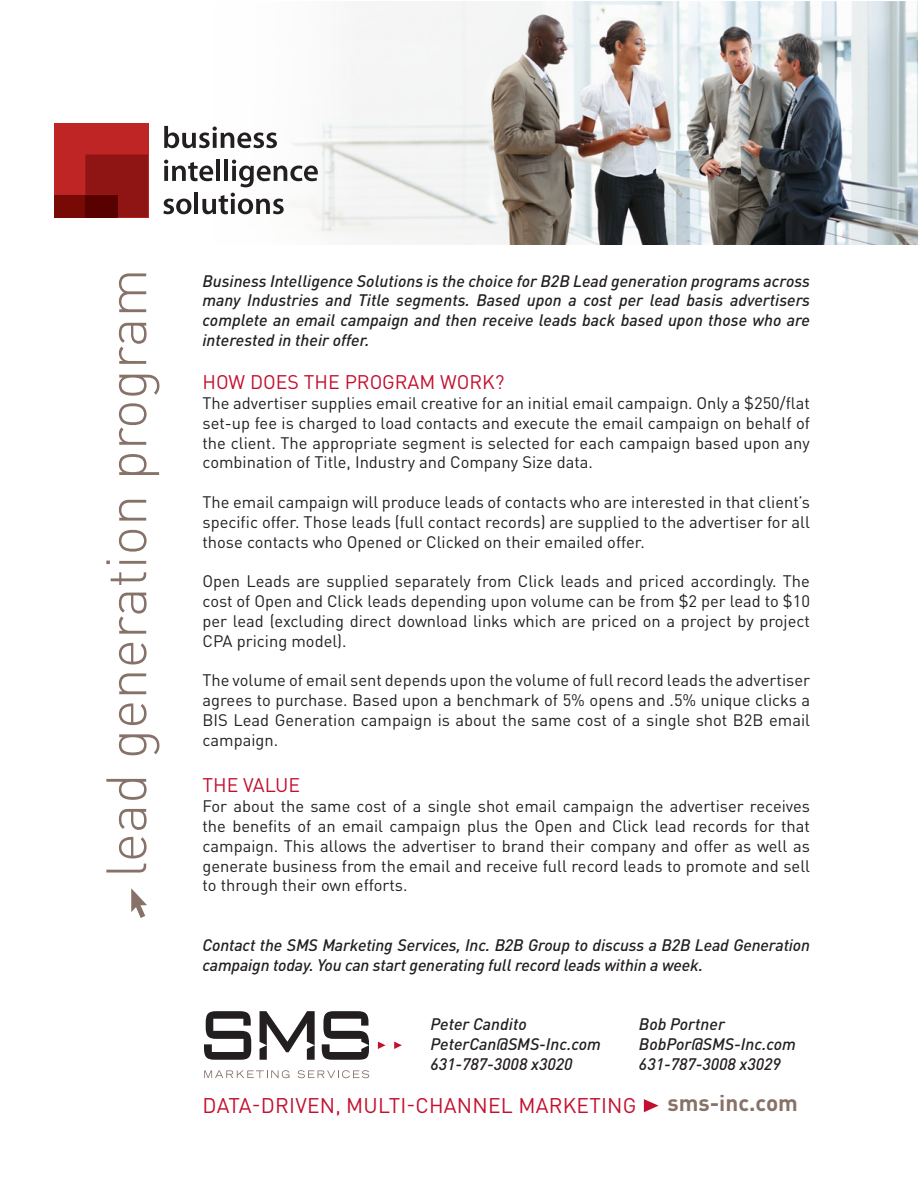
<style>
.page{position:relative;width:918px;height:1188px;background:#fff}
.page>*{position:absolute;margin:0;border:0;box-sizing:border-box;transform-origin:0 0}
.t1{font:300 55.95px "DINOT";color:#877269}
.t2{font:700 22.5px "DINOT";color:#877269}
.t3{font:21px "DINOT";letter-spacing:.01em;color:#c3102f}
.t4{font:19.5px "DINOT";color:#c3102f}
.t5{font:16.5px/19.8px "DINOT";color:#231f20;text-align:justify}
.t6{font:italic 500 16.5px/19.8px "DINOT";letter-spacing:-.01em;color:#231f20;text-align:justify}
</style>
<div class="page">
<img style="left:357px;top:2px;width:561px;height:243px">
<svg style="left:131px;top:888px;width:16px;height:30px"></svg>
<div style="left:3px;top:72px;width:360px;height:196px;background:#fff"></div>
<svg style="left:54px;top:123px;width:94px;height:94px;background:#a91e1d"></svg>
<div style="left:54px;top:195px;width:31px;height:22px;background:#780a06"></div>
<div style="left:85px;top:195px;width:33px;height:22px;background:#580100"></div>
<svg style="left:164px;top:126px;width:113px;height:22px"></svg>
<svg style="left:164px;top:160px;width:49px;height:21px"></svg>
<hr style="left:216px;top:159px;width:4px;height:22px;background:#231f20">
<hr style="left:224px;top:159px;width:4px;height:22px;background:#231f20">
<svg style="left:232px;top:160px;width:86px;height:27px"></svg>
<svg style="left:163px;top:199px;width:28px;height:15px"></svg>
<hr style="left:195px;top:192px;width:3px;height:22px;background:#231f20">
<svg style="left:202px;top:193px;width:82px;height:21px"></svg>
<svg style="left:204px;top:1011px;width:47px;height:49px"></svg>
<svg style="left:260px;top:1011px;width:55px;height:49px"></svg>
<svg style="left:322px;top:1011px;width:47px;height:49px"></svg>
<svg style="left:204px;top:1070px;width:85px;height:8px"></svg>
<svg style="left:298px;top:1070px;width:71px;height:8px"></svg>
<svg style="left:378px;top:1042px;width:8px;height:7px"></svg>
<svg style="left:394px;top:1042px;width:8px;height:7px"></svg>
<svg style="left:644px;top:1099px;width:15px;height:13px"></svg>
<p class="t1" style="left:92px;top:878px;width:611px;rotate:-90deg">lead generation program</p>
<p class="t6" style="left:202px;top:270px;width:609px">Business Intelligence Solutions is the choice for B2B Lead generation programs across many Industries and Title segments. Based upon a cost per lead basis advertisers complete an email campaign and then receive leads back based upon those who are interested in their offer.</p>
<p class="t4" style="left:202px;top:370px;width:304px">HOW DOES THE PROGRAM WORK?</p>
<p class="t5" style="left:202px;top:393px;width:609px">The advertiser supplies email creative for an initial email campaign. Only a $250/flat set-up fee is charged to load contacts and execute the email campaign on behalf of the client. The appropriate segment is selected for each campaign based upon any combination of Title, Industry and Company Size data.</p>
<p class="t5" style="left:202px;top:492px;width:609px">The email campaign will produce leads of contacts who are interested in that client’s specific offer. Those leads (full contact records) are supplied to the advertiser for all those contacts who Opened or Clicked on their emailed offer.</p>
<p class="t5" style="left:202px;top:571px;width:609px">Open Leads are supplied separately from Click leads and priced accordingly. The cost of Open and Click leads depending upon volume can be from $2 per lead to $10 per lead (excluding direct download links which are priced on a project by project CPA pricing model).</p>
<p class="t5" style="left:202px;top:670px;width:609px">The volume of email sent depends upon the volume of full record leads the advertiser agrees to purchase. Based upon a benchmark of 5% opens and .5% unique clicks a BIS Lead Generation campaign is about the same cost of a single shot B2B email campaign.</p>
<p class="t4" style="left:202px;top:773px;width:99px">THE VALUE</p>
<p class="t5" style="left:202px;top:796px;width:609px">For about the same cost of a single shot email campaign the advertiser receives the benefits of an email campaign plus the Open and Click lead records for that campaign. This allows the advertiser to brand their company and offer as well as generate business from the email and receive full record leads to promote and sell to through their own efforts.</p>
<p class="t6" style="left:202px;top:935px;width:609px">Contact the SMS Marketing Services, Inc. B2B Group to discuss a B2B Lead Generation campaign today. You can start generating full record leads within a week.</p>
<p class="t6" style="left:430px;top:1014px;width:98px">Peter Candito</p>
<p class="t6" style="left:639px;top:1014px;width:87px">Bob Portner</p>
<p class="t6" style="left:430px;top:1034px;width:172px">PeterCan@SMS-Inc.com</p>
<p class="t6" style="left:639px;top:1034px;width:158px">BobPor@SMS-Inc.com</p>
<p class="t6" style="left:430px;top:1053px;width:143px">631-787-3008 x3020</p>
<p class="t6" style="left:639px;top:1053px;width:143px">631-787-3008 x3029</p>
<p class="t3" style="left:203px;top:1092px;width:435px">DATA-DRIVEN, MULTI-CHANNEL MARKETING</p>
<p class="t2" style="left:667px;top:1089px;width:132px">sms-inc.com</p>
</div>
